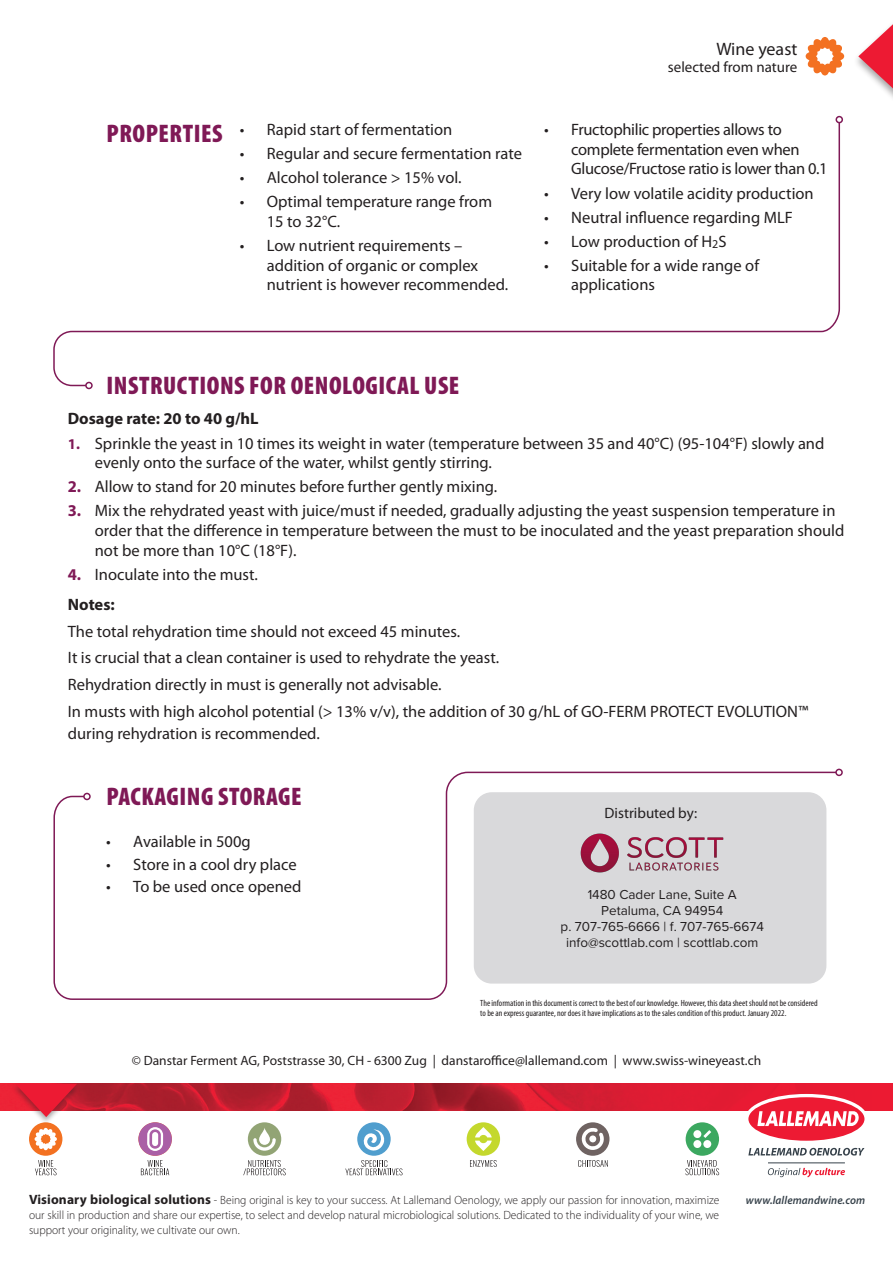
<style>
.page{position:relative;width:893px;height:1263px;background:#fff}
.page>*{position:absolute;margin:0;border:0;box-sizing:border-box;transform-origin:0 0}
.t1{font:900 condensed 25.5px "Myriad Pro";letter-spacing:.02em;color:#7f1956}
.t2{font:18px "Myriad Pro";color:#231f20}
.t3{font:16.5px/19.8px "Myriad Pro";color:#231f20}
.t4{font:16.5px/19.8px "Myriad Pro";letter-spacing:-.02em;color:#231f20}
.t5{font:700 16.5px "Myriad Pro";color:#231f20}
.t6{font:15px "Myriad Pro";color:#231f20}
.t7{font:13.5px/16.2px "Proxima Nova";color:#221e1f;text-align:center}
.t8{font:13.5px "Myriad Pro";color:#231f20}
.t9{font:300 12px/15px "Myriad Pro";color:#231f20;text-align:justify;scale:.96 1}
.t10{font:italic 600 11.55px "Myriad Pro";letter-spacing:.01em;color:#36414a;scale:.96 1}
.t11{font:condensed 9px/10.8px "Myriad Pro";color:#231f20}
.s1{font-weight:700;font-size:15px;color:#7f1956}
.s2{font-weight:700;color:#7f1956}
.s3{font-weight:700}
.s4{font-weight:700;font-size:13.5px}
</style>
<div class="page">
<img style="left:0;top:1084px;width:893px;height:27px">
<hr style="left:768px;top:1162px;width:77px;height:1px;background:#36414a">
<svg style="left:745px;top:1094px;width:123px;height:61px"></svg>
<svg style="left:768px;top:1168px;width:77px;height:9px"></svg>
<div style="left:357px;top:1122px;width:34px;height:34px;background:#509ece;border-radius:50%"></div>
<svg style="left:363px;top:1129px;width:22px;height:22px"></svg>
<svg style="left:141px;top:1160px;width:28px;height:15px"></svg>
<div style="left:138px;top:1122px;width:34px;height:34px;background:#aa5fa6;border-radius:50%"></div>
<svg style="left:147px;top:1127px;width:16px;height:24px"></svg>
<svg style="left:470px;top:1160px;width:27px;height:7px"></svg>
<div style="left:467px;top:1122px;width:33px;height:34px;background:#c4d82d;border-radius:50%"></div>
<svg style="left:475px;top:1127px;width:17px;height:24px"></svg>
<svg style="left:243px;top:1160px;width:43px;height:15px"></svg>
<div style="left:248px;top:1122px;width:33px;height:34px;background:#92a475;border-radius:50%"></div>
<svg style="left:259px;top:1127px;width:11px;height:18px"></svg>
<svg style="left:253px;top:1138px;width:23px;height:13px"></svg>
<svg style="left:35px;top:1160px;width:22px;height:15px"></svg>
<div style="left:29px;top:1122px;width:33px;height:34px;background:#f37121;border-radius:50%"></div>
<svg style="left:35px;top:1128px;width:22px;height:22px"></svg>
<svg style="left:685px;top:1160px;width:34px;height:15px"></svg>
<div style="left:686px;top:1122px;width:33px;height:34px;background:#3ca860;border-radius:50%"></div>
<div style="left:693px;top:1130px;width:8px;height:8px;background:#fff;border-radius:50%"></div>
<div style="left:693px;top:1140px;width:8px;height:8px;background:#fff;border-radius:50%"></div>
<div style="left:703px;top:1140px;width:8px;height:8px;background:#fff;border-radius:50%"></div>
<svg style="left:703px;top:1130px;width:8px;height:8px"></svg>
<svg style="left:578px;top:1160px;width:30px;height:7px"></svg>
<div style="left:576px;top:1122px;width:33px;height:34px;background:#6f6362;border-radius:50%"></div>
<svg style="left:581px;top:1128px;width:23px;height:22px"></svg>
<svg style="left:345px;top:1160px;width:58px;height:15px"></svg>
<div style="left:11px;top:1082px;width:70px;height:43px;background:#231f20;opacity:.4"></div>
<svg style="left:15px;top:1084px;width:62px;height:33px;background:#e24052"></svg>
<svg style="left:858px;top:24px;width:35px;height:73px"></svg>
<svg style="left:806px;top:37px;width:38px;height:38px"></svg>
<svg style="left:53px;top:771px;width:784px;height:229px"></svg>
<div style="left:83px;top:793px;width:8px;height:7px;border:2px solid #7f1956;border-radius:50%"></div>
<div style="left:835px;top:769px;width:8px;height:7px;border:2px solid #7f1956;border-radius:50%"></div>
<svg style="left:53px;top:122px;width:788px;height:265px"></svg>
<div style="left:85px;top:382px;width:8px;height:7px;border:2px solid #7f1956;border-radius:50%"></div>
<div style="left:835px;top:116px;width:8px;height:7px;border:2px solid #7f1956;border-radius:50%"></div>
<img style="left:575px;top:827px;width:154px;height:51px">
<h1 class="t1" style="left:107px;top:117px;width:117px">PROPERTIES</h1>
<p class="t3" style="left:240px;top:119px;width:214px">• Rapid start of fermentation</p>
<p class="t3" style="left:240px;top:143px;width:284px">• Regular and secure fermentation rate</p>
<p class="t3" style="left:240px;top:167px;width:223px">• Alcohol tolerance &gt; 15% vol.</p>
<p class="t3" style="left:267px;top:191px;width:227px;text-indent:-27px">• Optimal temperature range from<br>15 to 32°C.</p>
<p class="t3" style="left:267px;top:235px;width:243px;text-indent:-27px">• Low nutrient requirements – addition of organic or complex nutrient is however recommended.</p>
<p class="t2" style="left:716px;top:38px;width:83px">Wine yeast</p>
<p class="t6" style="left:668px;top:57px;width:131px">selected from nature</p>
<p class="t4" style="left:571px;top:119px;width:258px;text-indent:-27px">• Fructophilic properties allows to complete fermentation even when<br>Glucose/Fructose ratio is lower than 0.1</p>
<p class="t3" style="left:544px;top:183px;width:271px">• Very low volatile acidity production</p>
<p class="t3" style="left:544px;top:207px;width:250px">• Neutral influence regarding MLF</p>
<p class="t3" style="left:544px;top:231px;width:184px">• Low production of H<sub>2</sub>S</p>
<p class="t3" style="left:571px;top:255px;width:189px;text-indent:-27px">• Suitable for a wide range of applications</p>
<h1 class="t1" style="left:107px;top:369px;width:354px">INSTRUCTIONS FOR OENOLOGICAL USE</h1>
<p class="t5" style="left:68px;top:408px;width:192px">Dosage rate: 20 to 40 g/hL</p>
<p class="t3" style="left:95px;top:433px;width:731px;text-indent:-27px"><span class="s1">1.</span> Sprinkle the yeast in 10 times its weight in water (temperature between 35 and 40°C) (95-104°F) slowly and evenly onto the surface of the water, whilst gently stirring.</p>
<p class="t3" style="left:68px;top:477px;width:431px"><span class="s2">2.</span> Allow to stand for 20 minutes before further gently mixing.</p>
<p class="t3" style="left:95px;top:501px;width:751px;text-indent:-27px"><span class="s2">3.</span> Mix the rehydrated yeast with juice/must if needed, gradually adjusting the yeast suspension temperature in order that the difference in temperature between the must to be inoculated and the yeast preparation should not be more than 10°C (18°F).</p>
<p class="t3" style="left:68px;top:559px;width:192px;line-height:29.7px"><span class="s2">4.</span> Inoculate into the must.<br><span class="s3">Notes:</span></p>
<p class="t3" style="left:68px;top:617px;width:742px;line-height:26.7px">The total rehydration time should not exceed 45 minutes.<br>It is crucial that a clean container is used to rehydrate the yeast.<br>Rehydration directly in must is generally not advisable.<br>In musts with high alcohol potential (&gt; 13% v/v), the addition of 30 g/hL of GO-FERM PROTECT EVOLUTION™</p>
<p class="t3" style="left:68px;top:724px;width:254px">during rehydration is recommended.</p>
<h1 class="t1" style="left:107px;top:780px;width:197px">PACKAGING STORAGE</h1>
<p class="t3" style="left:106px;top:832px;width:146px">• Available in 500g</p>
<p class="t3" style="left:106px;top:854px;width:192px">• Store in a cool dry place</p>
<p class="t3" style="left:106px;top:877px;width:197px">• To be used once opened</p>
<p class="t6" style="left:605px;top:803px;width:94px">Distributed by:</p>
<p class="t7" style="left:561px;top:885px;width:205px">1480 Cader Lane, Suite A<br>Petaluma, CA 94954<br>p. 707-765-6666 | f. 707-765-6674 info@scottlab.com | scottlab.com</p>
<p class="t11" style="left:480px;top:997px;width:339px">The information in this document is correct to the best of our knowledge. However, this data sheet should not be considered to be an express guarantee, nor does it have implications as to the sales condition of this product. January 2022.</p>
<p class="t8" style="left:132px;top:1052px;width:631px">© Danstar Ferment AG, Poststrasse 30, CH - 6300 Zug | danstaroffice@lallemand.com | www.swiss-wineyeast.ch</p>
<p class="t9" style="left:29px;top:1193px;width:720px"><span class="s4">Visionary biological solutions</span> - Being original is key to your success. At Lallemand Oenology, we apply our passion for innovation, maximize our skill in production and share our expertise, to select and develop natural microbiological solutions. Dedicated to the individuality of your wine, we support your originality, we cultivate our own.</p>
<p class="t10" style="left:746px;top:1193px;width:126px">www.lallemandwine.com</p>
</div>
